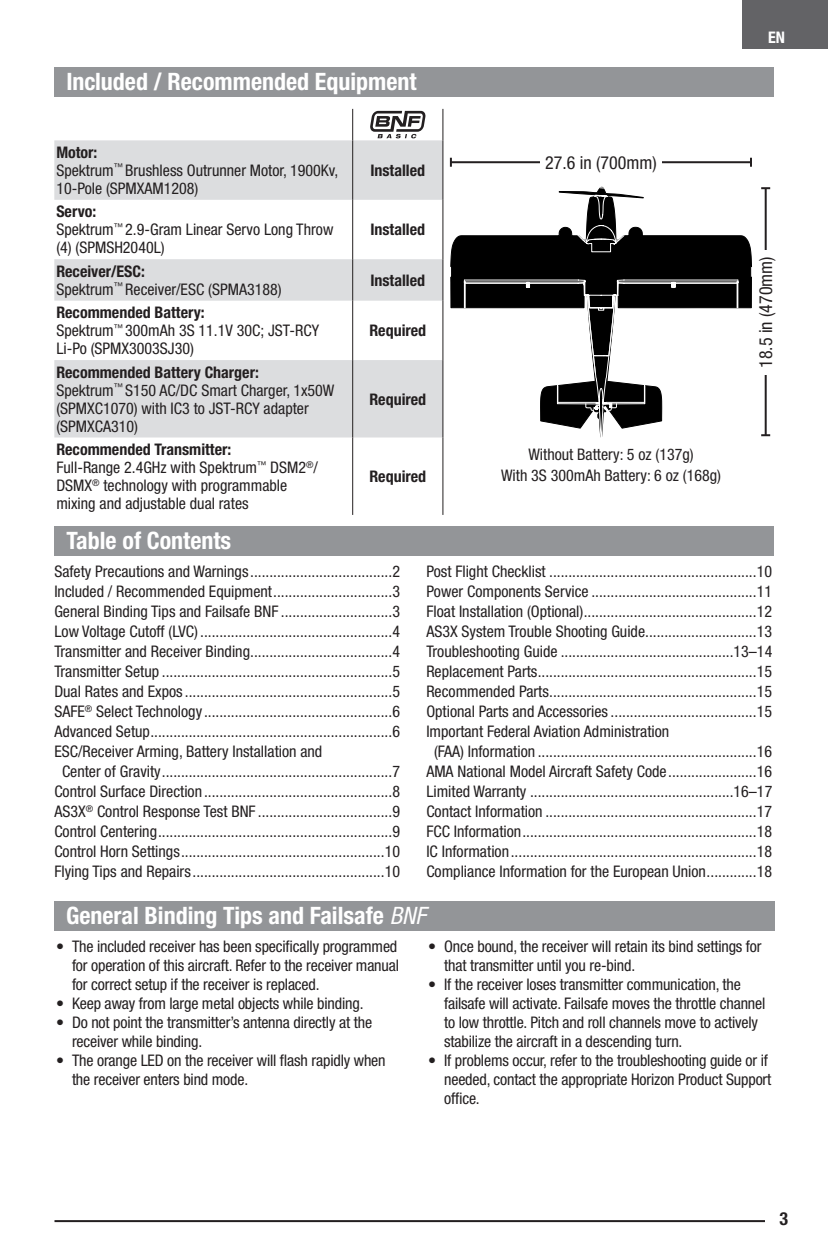
<style>
.page{position:relative;width:828px;height:1260px;background:#fff}
.page>*{position:absolute;margin:0;border:0;box-sizing:border-box;transform-origin:0 0}
.EFL_Main_Header{font:700 condensed 24px "Helvetica Neue LT Std";color:#fff}
.Body{font:condensed 18px "Helvetica Neue LT Std";color:#231f20}
.t1{font:700 condensed 18px "Helvetica Neue LT Std";color:#231f20}
.EFL_TOC{font:condensed 16px/20px "Helvetica Neue LT Std";color:#231f20}
.EFL_Body_Copy{font:condensed 16px/18px "Helvetica Neue LT Std";letter-spacing:-.01em;color:#231f20}
.EFL_Table_Text{font:condensed 16px/18px "Helvetica Neue LT Std";color:#231f20}
.EFL_Bold_Body_Copy_C{font:700 condensed 16px "Helvetica Neue LT Std";color:#231f20}
.t2{font:700 condensed 16px "Helvetica Neue LT Std";color:#fff}
.s1{font-weight:700}
.s2{font-weight:400;font-style:italic}
</style>
<div class="page">
<div style="left:743px;top:0;width:85px;height:49px;background:#636366"></div>
<hr style="left:54px;top:1220px;width:711px;height:2px;background:#231f20">
<hr style="left:451px;top:161px;width:300px;height:2px;background:#231f20">
<svg style="left:450px;top:158px;width:2px;height:9px"></svg>
<svg style="left:750px;top:158px;width:2px;height:9px"></svg>
<hr style="left:765px;top:188px;width:2px;height:247px;background:#231f20">
<svg style="left:761px;top:434px;width:9px;height:2px"></svg>
<svg style="left:761px;top:187px;width:9px;height:2px"></svg>
<div style="left:756px;top:250px;width:20px;height:124px;background:#fff"></div>
<div style="left:540px;top:152px;width:122px;height:20px;background:#fff"></div>
<svg style="left:450px;top:187px;width:302px;height:122px"></svg>
<svg style="left:464px;top:188px;width:274px;height:250px"></svg>
<div style="left:55px;top:526px;width:719px;height:30px;background:#939598"></div>
<div style="left:54px;top:67px;width:720px;height:30px;background:#939598"></div>
<svg style="left:54px;top:140px;width:388px;height:298px;fill:#dcdddf"></svg>
<hr style="left:352px;top:109px;width:1px;height:31px;background:#231f20">
<hr style="left:442px;top:109px;width:1px;height:31px;background:#231f20">
<hr style="left:352px;top:140px;width:1px;height:60px;background:#231f20">
<hr style="left:442px;top:140px;width:1px;height:60px;background:#231f20">
<hr style="left:352px;top:200px;width:1px;height:59px;background:#231f20">
<hr style="left:442px;top:200px;width:1px;height:59px;background:#231f20">
<hr style="left:352px;top:259px;width:1px;height:42px;background:#231f20">
<hr style="left:442px;top:259px;width:1px;height:42px;background:#231f20">
<hr style="left:352px;top:301px;width:1px;height:59px;background:#231f20">
<hr style="left:442px;top:301px;width:1px;height:59px;background:#231f20">
<hr style="left:352px;top:360px;width:1px;height:78px;background:#231f20">
<hr style="left:442px;top:360px;width:1px;height:78px;background:#231f20">
<hr style="left:352px;top:438px;width:1px;height:77px;background:#231f20">
<hr style="left:442px;top:438px;width:1px;height:77px;background:#231f20">
<svg style="left:370px;top:111px;width:56px;height:27px"></svg>
<div style="left:54px;top:901px;width:720px;height:30px;background:#939598"></div>
<p class="EFL_Main_Header" style="left:66px;top:67px;width:352px">Included / Recommended Equipment</p>
<p class="EFL_Body_Copy" style="left:56px;top:143px;width:284px"><span class="s1">Motor:<br></span>Spektrum<sup>™</sup> Brushless Outrunner Motor, 1900Kv,<br>10-Pole (SPMXAM1208)</p>
<p class="EFL_Table_Text" style="left:56px;top:202px;width:279px"><span class="s1">Servo:<br></span>Spektrum<sup>™</sup> 2.9-Gram Linear Servo Long Throw (4) (SPMSH2040L)</p>
<p class="EFL_Bold_Body_Copy_C" style="left:370px;top:160px;width:56px">Installed</p>
<p class="EFL_Bold_Body_Copy_C" style="left:370px;top:220px;width:56px">Installed</p>
<p class="EFL_Body_Copy" style="left:56px;top:262px;width:227px"><span class="s1">Receiver/ESC:<br></span>Spektrum<sup>™</sup> Receiver/ESC (SPMA3188)</p>
<p class="EFL_Bold_Body_Copy_C" style="left:370px;top:270px;width:56px">Installed</p>
<p class="EFL_Body_Copy" style="left:56px;top:303px;width:264px"><span class="s1">Recommended Battery:<br></span>Spektrum<sup>™</sup> 300mAh 3S 11.1V 30C; JST-RCY<br>Li-Po (SPMX3003SJ30)</p>
<p class="EFL_Bold_Body_Copy_C" style="left:369px;top:321px;width:58px">Required</p>
<p class="EFL_Body_Copy" style="left:56px;top:363px;width:280px"><span class="s1">Recommended Battery Charger:<br></span>Spektrum<sup>™</sup> S150 AC/DC Smart Charger, 1x50W (SPMXC1070) with IC3 to JST-RCY adapter (SPMXCA310)</p>
<p class="EFL_Body_Copy" style="left:56px;top:440px;width:263px"><span class="s1">Recommended Transmitter:<br></span>Full-Range 2.4GHz with Spektrum<sup>™</sup> DSM2<sup>®</sup>/ DSMX<sup>®</sup> technology with programmable mixing and adjustable dual rates</p>
<p class="EFL_Main_Header" style="left:67px;top:526px;width:166px">Table of Contents</p>
<p class="EFL_Bold_Body_Copy_C" style="left:369px;top:389px;width:58px">Required</p>
<p class="EFL_Bold_Body_Copy_C" style="left:369px;top:467px;width:58px">Required</p>
<p class="t2" style="left:768px;top:28px;width:18px">EN</p>
<p class="Body" style="left:545px;top:152px;width:113px">27.6 in (700mm)</p>
<p class="EFL_Body_Copy" style="left:528px;top:445px;width:167px">Without Battery: 5 oz (137g)</p>
<p class="EFL_Body_Copy" style="left:501px;top:466px;width:221px">With 3S 300mAh Battery: 6 oz (168g)</p>
<p class="Body" style="left:755px;top:368px;width:113px;rotate:-90deg">18.5 in (470mm)</p>
<p class="EFL_TOC" style="left:54px;top:561px;width:348px">Safety Precautions and Warnings.....................................2</p>
<p class="EFL_TOC" style="left:54px;top:581px;width:348px">Included / Recommended Equipment...............................3</p>
<p class="EFL_TOC" style="left:54px;top:601px;width:348px">General Binding Tips and Failsafe BNF .............................3</p>
<p class="EFL_TOC" style="left:54px;top:621px;width:348px">Low Voltage Cutoff (LVC) ..................................................4</p>
<p class="EFL_TOC" style="left:54px;top:641px;width:348px">Transmitter and Receiver Binding.....................................4</p>
<p class="EFL_TOC" style="left:54px;top:661px;width:348px">Transmitter Setup ............................................................5</p>
<p class="EFL_TOC" style="left:54px;top:681px;width:348px">Dual Rates and Expos ......................................................5</p>
<p class="EFL_TOC" style="left:54px;top:701px;width:348px">SAFE<sup>®</sup> Select Technology.................................................6</p>
<p class="EFL_TOC" style="left:54px;top:721px;width:348px">Advanced Setup...............................................................6</p>
<p class="EFL_TOC" style="left:62px;top:741px;width:340px;text-indent:-8px">ESC/Receiver Arming, Battery Installation and<br>Center of Gravity............................................................7</p>
<p class="EFL_TOC" style="left:54px;top:781px;width:348px">Control Surface Direction .................................................8</p>
<p class="EFL_TOC" style="left:54px;top:801px;width:348px">AS3X<sup>®</sup> Control Response Test BNF ...................................9</p>
<p class="EFL_TOC" style="left:54px;top:821px;width:348px">Control Centering.............................................................9</p>
<p class="EFL_TOC" style="left:54px;top:841px;width:348px">Control Horn Settings.....................................................10</p>
<p class="EFL_TOC" style="left:54px;top:861px;width:348px">Flying Tips and Repairs..................................................10</p>
<p class="EFL_TOC" style="left:426px;top:561px;width:348px">Post Flight Checklist ......................................................10</p>
<p class="EFL_TOC" style="left:426px;top:581px;width:348px">Power Components Service ...........................................11</p>
<p class="EFL_TOC" style="left:426px;top:601px;width:348px">Float Installation (Optional).............................................12</p>
<p class="EFL_TOC" style="left:426px;top:621px;width:348px">AS3X System Trouble Shooting Guide.............................13</p>
<p class="EFL_TOC" style="left:426px;top:641px;width:348px">Troubleshooting Guide .............................................13–14</p>
<p class="EFL_TOC" style="left:426px;top:661px;width:348px">Replacement Parts.........................................................15</p>
<p class="EFL_TOC" style="left:426px;top:681px;width:348px">Recommended Parts......................................................15</p>
<p class="EFL_TOC" style="left:426px;top:701px;width:348px">Optional Parts and Accessories ......................................15</p>
<p class="EFL_TOC" style="left:434px;top:721px;width:340px;text-indent:-8px">Important Federal Aviation Administration<br>(FAA) Information .........................................................16</p>
<p class="EFL_TOC" style="left:426px;top:761px;width:348px">AMA National Model Aircraft Safety Code.......................16</p>
<p class="EFL_TOC" style="left:426px;top:781px;width:348px">Limited Warranty .....................................................16–17</p>
<p class="EFL_TOC" style="left:426px;top:801px;width:348px">Contact Information .......................................................17</p>
<p class="EFL_TOC" style="left:426px;top:821px;width:348px">FCC Information.............................................................18</p>
<p class="EFL_TOC" style="left:426px;top:841px;width:348px">IC Information................................................................18</p>
<p class="EFL_TOC" style="left:426px;top:861px;width:348px">Compliance Information for the European Union.............18</p>
<p class="EFL_Main_Header" style="left:66px;top:901px;width:362px">General Binding Tips and Failsafe <span class="s2">BNF</span></p>
<p class="EFL_Body_Copy" style="left:72px;top:936px;width:329px;line-height:19px;text-align:justify;text-indent:-16px">• The included receiver has been specifically programmed for operation of this aircraft. Refer to the receiver manual for correct setup if the receiver is replaced.</p>
<p class="EFL_Body_Copy" style="left:56px;top:994px;width:309px">• Keep away from large metal objects while binding.</p>
<p class="EFL_Body_Copy" style="left:72px;top:1012px;width:302px;line-height:19px;text-indent:-16px">• Do not point the transmitter’s antenna directly at the receiver while binding.</p>
<p class="EFL_Body_Copy" style="left:72px;top:1050px;width:315px;line-height:19px;text-indent:-16px">• The orange LED on the receiver will flash rapidly when the receiver enters bind mode.</p>
<p class="EFL_Body_Copy" style="left:444px;top:936px;width:319px;line-height:19px;text-indent:-16px">• Once bound, the receiver will retain its bind settings for that transmitter until you re-bind.</p>
<p class="EFL_Body_Copy" style="left:444px;top:974px;width:323px;line-height:19px;text-indent:-16px">• If the receiver loses transmitter communication, the failsafe will activate. Failsafe moves the throttle channel to low throttle. Pitch and roll channels move to actively stabilize the aircraft in a descending turn.</p>
<p class="EFL_Body_Copy" style="left:444px;top:1050px;width:329px;line-height:19px;text-indent:-16px">• If problems occur, refer to the troubleshooting guide or if needed, contact the appropriate Horizon Product Support office.</p>
<p class="t1" style="left:779px;top:1208px;width:10px">3</p>
</div>
